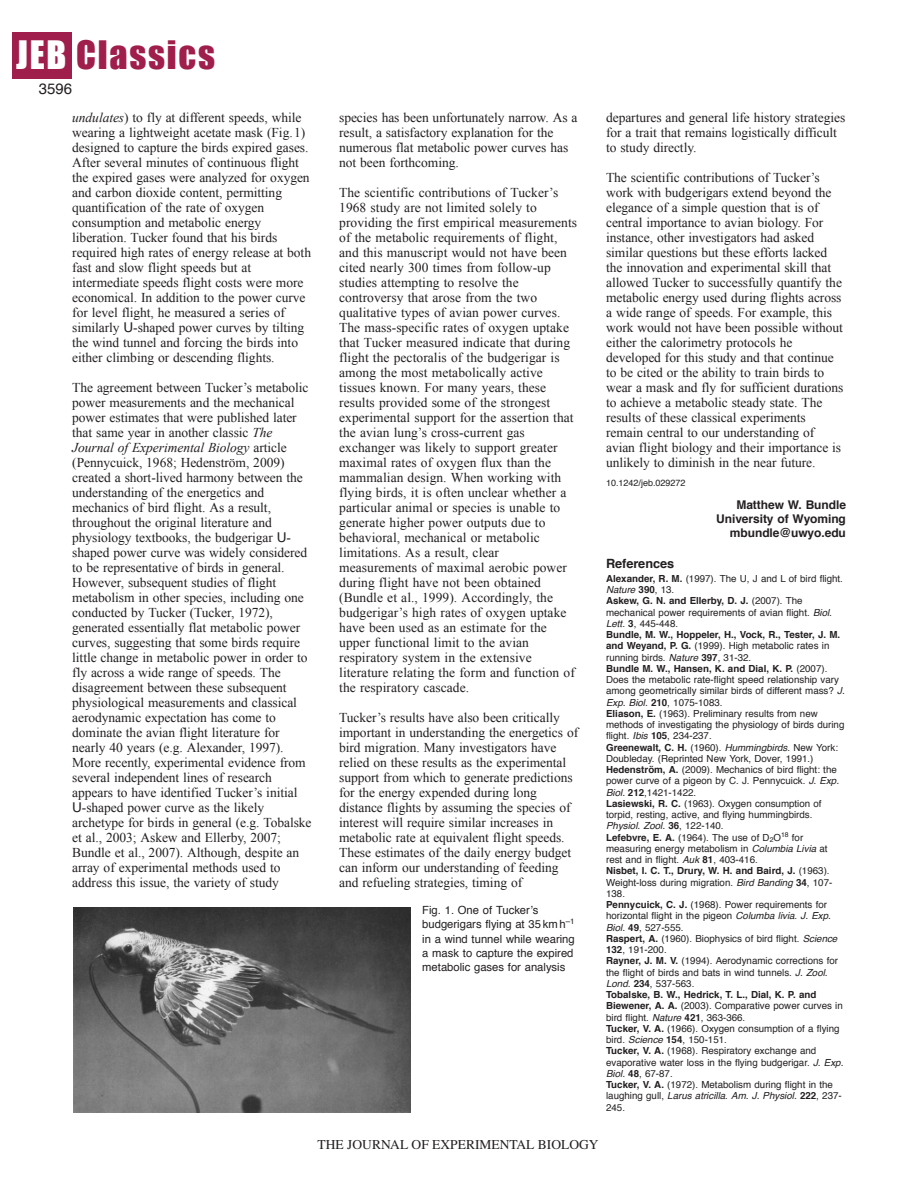
<style>
.page{position:relative;width:918px;height:1188px;background:#fff}
.page>*{position:absolute;margin:0;border:0;box-sizing:border-box;transform-origin:0 0}
.t1{font:36px "Impact";letter-spacing:.05em;color:#a01e4b}
.t2{font:15px "Helvetica";color:#231f20}
.t3{font:13.5px/15px "Times New Roman";letter-spacing:-.005em;color:#231f20}
.t4{font:13.5px "Times";color:#231f20}
.t5{font:700 12.75px "Helvetica";letter-spacing:-.005em;color:#231f20}
.t6{font:700 12px/14.2px "Helvetica";letter-spacing:-.005em;color:#231f20;text-align:right}
.t7{font:11.25px/14.2px "Helvetica";color:#231f20}
.t8{font:9.75px/11.2px "Helvetica";color:#231f20}
.t9{font:9px "Helvetica";color:#231f20}
.s1{color:#fff}
.s2{font-style:italic}
.s3{font-family:"Helvetica"}
.s4{font-weight:700}
</style>
<div class="page">
<div style="left:12px;top:32px;width:60px;height:46px;background:#a01e4b"></div>
<img style="left:74px;top:907px;width:336px;height:205px">
<h1 class="t1" style="left:16px;top:33px;width:200px"><span class="s1">JEB</span> Classics</h1>
<p class="t2" style="left:39px;top:83px;width:35px">3596</p>
<p class="t3" style="left:72px;top:110px;width:240px"><span class="s2">undulates</span>) to fly at different speeds, while wearing a lightweight acetate mask (Fig.1) designed to capture the birds expired gases.<br>After several minutes of continuous flight the expired gases were analyzed for oxygen and carbon dioxide content, permitting quantification of the rate of oxygen consumption and metabolic energy liberation. Tucker found that his birds required high rates of energy release at both fast and slow flight speeds but at intermediate speeds flight costs were more economical. In addition to the power curve for level flight, he measured a series of similarly <span class="s3">U</span>-shaped power curves by tilting the wind tunnel and forcing the birds into either climbing or descending flights.</p>
<p class="t3" style="left:72px;top:380px;width:241px">The agreement between Tucker’s metabolic power measurements and the mechanical power estimates that were published later that same year in another classic <span class="s2">The Journal of Experimental Biology</span> article (Pennycuick, 1968; Hedenström, 2009) created a short-lived harmony between the understanding of the energetics and mechanics of bird flight. As a result, throughout the original literature and physiology textbooks, the budgerigar <span class="s3">U&shy;</span>shaped power curve was widely considered to be representative of birds in general.<br>However, subsequent studies of flight metabolism in other species, including one conducted by Tucker (Tucker, 1972), generated essentially flat metabolic power curves, suggesting that some birds require little change in metabolic power in order to fly across a wide range of speeds. The disagreement between these subsequent physiological measurements and classical aerodynamic expectation has come to dominate the avian flight literature for nearly 40 years (e.g. Alexander, 1997).<br>More recently, experimental evidence from several independent lines of research appears to have identified Tucker’s initial <span class="s3">U</span>-shaped power curve as the likely archetype for birds in general (e.g. Tobalske et al., 2003; Askew and Ellerby, 2007; Bundle et al., 2007). Although, despite an array of experimental methods used to address this issue, the variety of study</p>
<p class="t3" style="left:339px;top:110px;width:240px">species has been unfortunately narrow. As a result, a satisfactory explanation for the numerous flat metabolic power curves has not been forthcoming.</p>
<p class="t3" style="left:339px;top:185px;width:239px">The scientific contributions of Tucker’s 1968 study are not limited solely to providing the first empirical measurements of the metabolic requirements of flight, and this manuscript would not have been cited nearly 300 times from follow-up studies attempting to resolve the controversy that arose from the two qualitative types of avian power curves.<br>The mass-specific rates of oxygen uptake that Tucker measured indicate that during flight the pectoralis of the budgerigar is among the most metabolically active tissues known. For many years, these results provided some of the strongest experimental support for the assertion that the avian lung’s cross-current gas exchanger was likely to support greater maximal rates of oxygen flux than the mammalian design. When working with flying birds, it is often unclear whether a particular animal or species is unable to generate higher power outputs due to behavioral, mechanical or metabolic limitations. As a result, clear measurements of maximal aerobic power during flight have not been obtained (Bundle et al., 1999). Accordingly, the budgerigar’s high rates of oxygen uptake have been used as an estimate for the upper functional limit to the avian respiratory system in the extensive literature relating the form and function of the respiratory cascade.</p>
<p class="t3" style="left:339px;top:710px;width:241px">Tucker’s results have also been critically important in understanding the energetics of bird migration. Many investigators have relied on these results as the experimental support from which to generate predictions for the energy expended during long distance flights by assuming the species of interest will require similar increases in metabolic rate at equivalent flight speeds.<br>These estimates of the daily energy budget can inform our understanding of feeding and refueling strategies, timing of</p>
<p class="t7" style="left:422px;top:904px;width:154px">Fig. 1. One of Tuckerʼs budgerigars flying at 35 km h<sup>–1 </sup>in a wind tunnel while wearing a mask to capture the expired metabolic gases for analysis</p>
<p class="t3" style="left:606px;top:110px;width:241px">departures and general life history strategies for a trait that remains logistically difficult to study directly.</p>
<p class="t3" style="left:606px;top:170px;width:239px">The scientific contributions of Tucker’s work with budgerigars extend beyond the elegance of a simple question that is of central importance to avian biology. For instance, other investigators had asked similar questions but these efforts lacked the innovation and experimental skill that allowed Tucker to successfully quantify the metabolic energy used during flights across a wide range of speeds. For example, this work would not have been possible without either the calorimetry protocols he developed for this study and that continue to be cited or the ability to train birds to wear a mask and fly for sufficient durations to achieve a metabolic steady state. The results of these classical experiments remain central to our understanding of avian flight biology and their importance is unlikely to diminish in the near future.</p>
<p class="t9" style="left:606px;top:479px;width:81px">10.1242/jeb.029272</p>
<p class="t6" style="left:716px;top:499px;width:131px">Matthew W. Bundle<br>University of Wyoming mbundle@uwyo.edu</p>
<p class="t5" style="left:606px;top:558px;width:70px">References</p>
<p class="t8" style="left:606px;top:573px;width:240px"><span class="s4">Alexander, R. M.</span> (1997). The U, J and L of bird flight.<br><span class="s2">Nature</span> <span class="s4">390</span>, 13.<br><span class="s4">Askew, G. N. and Ellerby, D. J.</span> (2007). The mechanical power requirements of avian flight. <span class="s2">Biol.<br>Lett</span>. <span class="s4">3</span>, 445-448.<br><span class="s4">Bundle, M. W., Hoppeler, H., Vock, R., Tester, J. M. and Weyand, P. G.</span> (1999). High metabolic rates in running birds. <span class="s2">Nature</span> <span class="s4">397</span>, 31-32.<br><span class="s4">Bundle M. W., Hansen, K. and Dial, K. P.</span> (2007).<br>Does the metabolic rate-flight speed relationship vary among geometrically similar birds of different mass? <span class="s2">J.<br>Exp. Biol.</span> <span class="s4">210</span>, 1075-1083.<br><span class="s4">Eliason, E.</span> (1963). Preliminary results from new methods of investigating the physiology of birds during flight. <span class="s2">Ibis</span> <span class="s4">105</span>, 234-237.<br><span class="s4">Greenewalt, C. H.</span> (1960). <span class="s2">Hummingbirds</span>. New York:<br>Doubleday. (Reprinted New York, Dover, 1991.)<br><span class="s4">Hedenström, A.</span> (2009). Mechanics of bird flight: the power curve of a pigeon by C. J. Pennycuick. <span class="s2">J. Exp.<br>Biol.</span> <span class="s4">212</span>,1421-1422.<br><span class="s4">Lasiewski, R. C.</span> (1963). Oxygen consumption of torpid, resting, active, and flying hummingbirds.<br><span class="s2">Physiol. Zool.</span> <span class="s4">36</span>, 122-140.<br><span class="s4">Lefebvre, E. A.</span> (1964). The use of D<sub>2</sub>O<sup>18</sup> for measuring energy metabolism in <span class="s2">Columbia Livia</span> at rest and in flight. <span class="s2">Auk</span> <span class="s4">81</span>, 403-416.<br><span class="s4">Nisbet, I. C. T., Drury, W. H. and Baird, J.</span> (1963).<br>Weight-loss during migration. <span class="s2">Bird Banding</span> <span class="s4">34</span>, 107- 138.<br><span class="s4">Pennycuick, C. J.</span> (1968). Power requirements for horizontal flight in the pigeon <span class="s2">Columba livia</span>. <span class="s2">J. Exp.<br>Biol.</span> <span class="s4">49</span>, 527-555.<br><span class="s4">Raspert, A.</span> (1960). Biophysics of bird flight. <span class="s2">Science </span><span class="s4">132</span>, 191-200.<br><span class="s4">Rayner, J. M. V.</span> (1994). Aerodynamic corrections for the flight of birds and bats in wind tunnels. <span class="s2">J. Zool.<br>Lond.</span> <span class="s4">234</span>, 537-563.<br><span class="s4">Tobalske, B. W., Hedrick, T. L., Dial, K. P. and Biewener, A. A.</span> (2003). Comparative power curves in bird flight. <span class="s2">Nature</span> <span class="s4">421</span>, 363-366.<br><span class="s4">Tucker, V. A.</span> (1966). Oxygen consumption of a flying bird. <span class="s2">Science</span> <span class="s4">154</span>, 150-151.<br><span class="s4">Tucker, V. A.</span> (1968). Respiratory exchange and evaporative water loss in the flying budgerigar. <span class="s2">J. Exp.<br>Biol.</span> <span class="s4">48</span>, 67-87.<br><span class="s4">Tucker, V. A.</span> (1972). Metabolism during flight in the laughing gull, <span class="s2">Larus atricilla</span>. <span class="s2">Am. J. Physiol.</span> <span class="s4">222</span>, 237- 245.</p>
<p class="t4" style="left:318px;top:1137px;width:282px">THE JOURNAL OF EXPERIMENTAL BIOLOGY</p>
</div>
